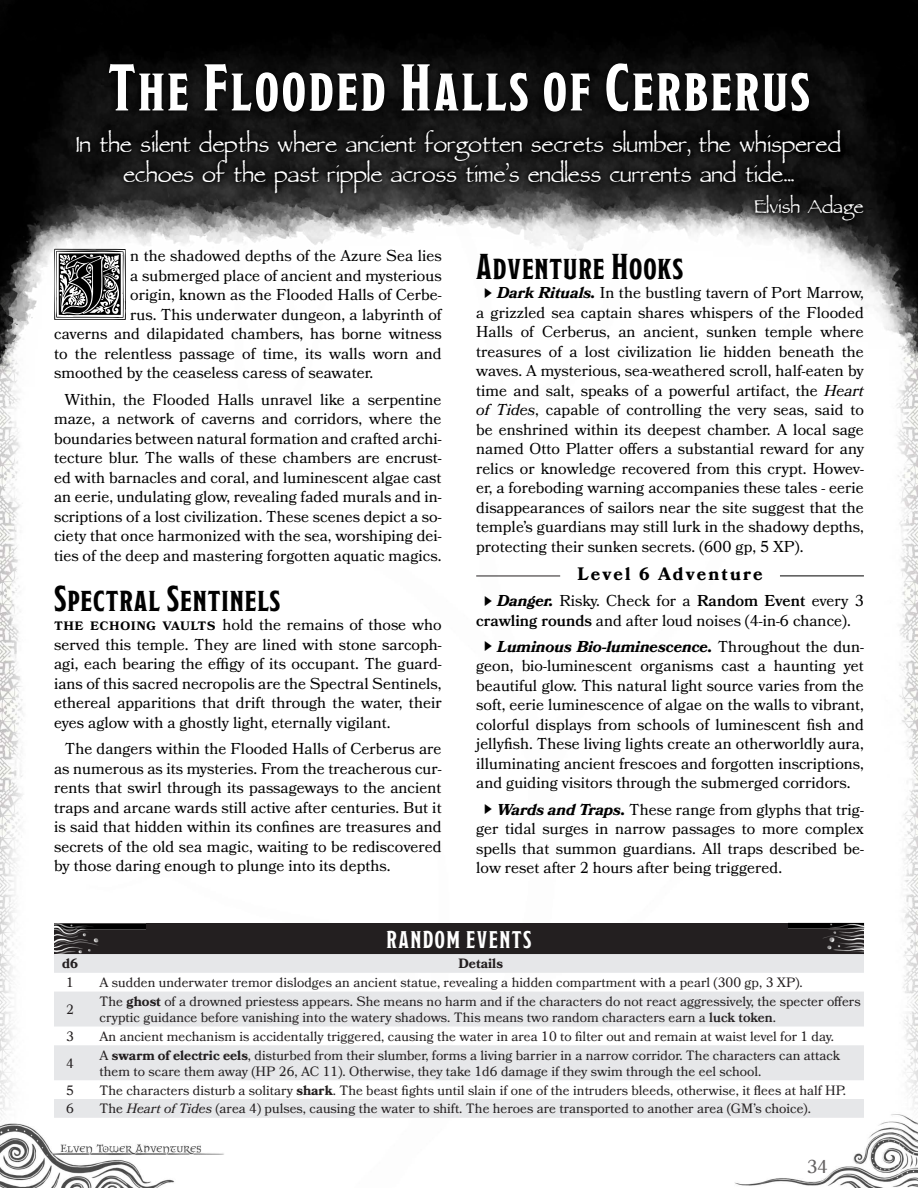
<style>
.page{position:relative;width:918px;height:1188px;background:#fff}
.page>*{position:absolute;margin:0;border:0;box-sizing:border-box;transform-origin:0 0}
.Drops_Caps{font:88.8px "Neugotische Initialen";color:#010101}
.Chapter_Header{font:700 66px "Modesto Condensed";letter-spacing:.04em;color:#fff}
.Epigraph{font:36px/30px "Parchment MF";color:#fff;text-align:center}
.Heading_1{font:36px "Modesto Condensed";letter-spacing:.025em;color:#010101}
.Epigraph_Author{font:30px "Parchment MF";color:#fff}
.Random_Encounters_Ta{font:700 24px "Modesto Condensed";letter-spacing:.06em;color:#fff}
.t1{font:18.6px "Bookmania";color:#231f20}
.Encounter_Level{font:700 18px "Bookmania";letter-spacing:.11em;color:#000}
.Core_Body_-_Indented{font:15.75px/19.5px "Bookmania";color:#010101;text-align:justify}
.Small_Caps_-_after_H{font:15.75px/19.5px "Bookmania";color:#010101;text-align:justify}
.Drops_Caps-2{font:15.75px "Bookmania";color:#010101}
.Lines{font:13.5px/16.2px "Bookmania";color:#231f20}
.Lines-2{font:700 13.5px "Bookmania";color:#231f20}
.Numbers{font:13.5px "Bookmania";color:#231f20}
.Numbers-2{font:700 13.5px "Bookmania";color:#231f20}
.s1{font-weight:600;font-size:16.5px}
.s2{font-family:"Hira Kaku Pro W3";font-size:10.5px;color:#000}
.s3{font-weight:700;font-style:italic}
.s4{font-style:italic}
.s5{font-weight:600}
.s6{font-weight:700}
</style>
<div class="page">
<img style="left:0;top:395px;width:918px;height:793px">
<img style="left:0;top:0;width:918px;height:395px">
<div style="left:71px;top:124px;width:798px;height:102px;background:#010101;opacity:.75"></div>
<div style="left:103px;top:57px;width:712px;height:60px;background:#0a0a0a"></div>
<hr style="left:780px;top:576px;width:84px;height:1px;background:#000">
<hr style="left:476px;top:576px;width:84px;height:1px;background:#231f20">
<div style="left:54px;top:923px;width:810px;height:33px;background:#231f20"></div>
<svg style="left:54px;top:954px;width:810px;height:164px;fill:#e6e7e9"></svg>
<img style="left:54px;top:923px;width:92px;height:31px">
<img style="left:788px;top:923px;width:76px;height:30px">
<p class="Chapter_Header" style="left:108px;top:55px;width:703px">The Flooded Halls of Cerberus</p>
<p class="Epigraph" style="left:77px;top:132px;width:767px">In the silent depths where ancient forgotten secrets slumber, the whispered echoes of the past ripple across time’s endless currents and tide...</p>
<p class="Epigraph_Author" style="left:755px;top:194px;width:111px">Elvish Adage</p>
<p class="Drops_Caps" style="left:50px;top:237px;width:82px">I</p>
<p class="Drops_Caps-2" style="left:130px;top:247px;width:313px">n the shadowed depths of the Azure Sea lies</p>
<p class="Drops_Caps-2" style="left:130px;top:266px;width:313px">a submerged place of ancient and mysterious</p>
<p class="Drops_Caps-2" style="left:130px;top:286px;width:313px">origin, known as the Flooded Halls of Cerbe-</p>
<p class="Drops_Caps-2" style="left:130px;top:305px;width:313px">rus. This underwater dungeon, a labyrinth of</p>
<p class="Drops_Caps-2" style="left:54px;top:325px;width:389px">caverns and dilapidated chambers, has borne witness</p>
<p class="Drops_Caps-2" style="left:54px;top:344px;width:389px">to the relentless passage of time, its walls worn and</p>
<p class="Drops_Caps-2" style="left:54px;top:364px;width:321px">smoothed by the ceaseless caress of seawater.</p>
<p class="Core_Body_-_Indented" style="left:54px;top:389px;width:389px;text-indent:11px">Within, the Flooded Halls unravel like a serpentine maze, a network of caverns and corridors, where the boundaries between natural formation and crafted archi&shy;tecture blur. The walls of these chambers are encrust&shy;ed with barnacles and coral, and luminescent algae cast an eerie, undulating glow, revealing faded murals and in&shy;scriptions of a lost civilization. These scenes depict a so&shy;ciety that once harmonized with the sea, worshiping dei&shy;ties of the deep and mastering forgotten aquatic magics.</p>
<p class="Heading_1" style="left:54px;top:580px;width:228px">Spectral Sentinels</p>
<p class="Small_Caps_-_after_H" style="left:54px;top:615px;width:389px"><span class="s1">The Echoing Vaults</span> hold the remains of those who served this temple. They are lined with stone sarcoph&shy;agi, each bearing the effigy of its occupant. The guard&shy;ians of this sacred necropolis are the Spectral Sentinels, ethereal apparitions that drift through the water, their eyes aglow with a ghostly light, eternally vigilant.</p>
<p class="Core_Body_-_Indented" style="left:54px;top:739px;width:389px;text-indent:11px">The dangers within the Flooded Halls of Cerberus are as numerous as its mysteries. From the treacherous cur&shy;rents that swirl through its passageways to the ancient traps and arcane wards still active after centuries. But it is said that hidden within its confines are treasures and secrets of the old sea magic, waiting to be rediscovered by those daring enough to plunge into its depths.</p>
<p class="Heading_1" style="left:476px;top:248px;width:208px">Adventure Hooks</p>
<p class="Core_Body_-_Indented" style="left:476px;top:283px;width:389px;text-indent:7px"><span class="s2">▶</span> <span class="s3">Dark Rituals.</span> In the bustling tavern of Port Marrow, a grizzled sea captain shares whispers of the Flooded Halls of Cerberus, an ancient, sunken temple where treasures of a lost civilization lie hidden beneath the waves. A mysterious, sea-weathered scroll, half-eaten by time and salt, speaks of a powerful artifact, the <span class="s4">Heart of Tides</span>, capable of controlling the very seas, said to be enshrined within its deepest chamber. A local sage named Otto Platter offers a substantial reward for any relics or knowledge recovered from this crypt. Howev&shy;er, a foreboding warning accompanies these tales - eerie disappearances of sailors near the site suggest that the temple’s guardians may still lurk in the shadowy depths, protecting their sunken secrets. (600 gp, 5 XP).</p>
<p class="Encounter_Level" style="left:577px;top:563px;width:187px">Level 6 Adventure</p>
<p class="Core_Body_-_Indented" style="left:476px;top:591px;width:389px;text-indent:7px"><span class="s2">▶</span> <span class="s3">Danger.</span> Risky. Check for a <span class="s5">Random Event</span> every 3 <span class="s5">crawling rounds</span> and after loud noises (4-in-6 chance).</p>
<p class="Core_Body_-_Indented" style="left:476px;top:637px;width:389px;text-indent:7px"><span class="s2">▶</span> <span class="s3">Luminous Bio-luminescence.</span> Throughout the dun&shy;geon, bio-luminescent organisms cast a haunting yet beautiful glow. This natural light source varies from the soft, eerie luminescence of algae on the walls to vibrant, colorful displays from schools of luminescent fish and jellyfish. These living lights create an otherworldly aura, illuminating ancient frescoes and forgotten inscriptions, and guiding visitors through the submerged corridors.</p>
<p class="Core_Body_-_Indented" style="left:476px;top:800px;width:389px;text-indent:7px"><span class="s2">▶</span> <span class="s3">Wards and Traps.</span> These range from glyphs that trig&shy;ger tidal surges in narrow passages to more complex spells that summon guardians. All traps described be&shy;low reset after 2 hours after being triggered.</p>
<p class="Random_Encounters_Ta" style="left:386px;top:927px;width:147px">RANDOM EVENTS</p>
<p class="Numbers-2" style="left:62px;top:956px;width:17px">d6</p>
<p class="Lines-2" style="left:458px;top:956px;width:46px">Details</p>
<p class="Numbers" style="left:66px;top:975px;width:9px">1</p>
<p class="Lines" style="left:100px;top:974px;width:705px">A sudden underwater tremor dislodges an ancient statue, revealing a hidden compartment with a pearl (300 gp, 3 XP).</p>
<p class="Numbers" style="left:66px;top:1002px;width:9px">2</p>
<p class="Lines" style="left:100px;top:993px;width:763px">The <span class="s6">ghost</span> of a drowned priestess appears. She means no harm and if the characters do not react aggressively, the specter offers cryptic guidance before vanishing into the watery shadows. This means two random characters earn a <span class="s5">luck token</span>.</p>
<p class="Numbers" style="left:66px;top:1028px;width:9px">3</p>
<p class="Lines" style="left:100px;top:1028px;width:736px">An ancient mechanism is accidentally triggered, causing the water in area 10 to filter out and remain at waist level for 1 day.</p>
<p class="Numbers" style="left:66px;top:1055px;width:9px">4</p>
<p class="Lines" style="left:100px;top:1047px;width:742px">A <span class="s6">swarm of electric eels</span>, disturbed from their slumber, forms a living barrier in a narrow corridor. The characters can attack them to scare them away (HP 26, AC 11). Otherwise, they take 1d6 damage if they swim through the eel school.</p>
<p class="Numbers" style="left:66px;top:1082px;width:9px">5</p>
<p class="Lines" style="left:100px;top:1082px;width:748px">The characters disturb a solitary <span class="s6">shark</span>. The beast fights until slain if one of the intruders bleeds, otherwise, it flees at half HP.</p>
<p class="Numbers" style="left:66px;top:1101px;width:9px">6</p>
<p class="Lines" style="left:100px;top:1101px;width:713px">The <span class="s4">Heart of Tides</span> (area 4) pulses, causing the water to shift. The heroes are transported to another area (GM’s choice).</p>
<p class="t1" style="left:806px;top:1156px;width:23px">34</p>
</div>
